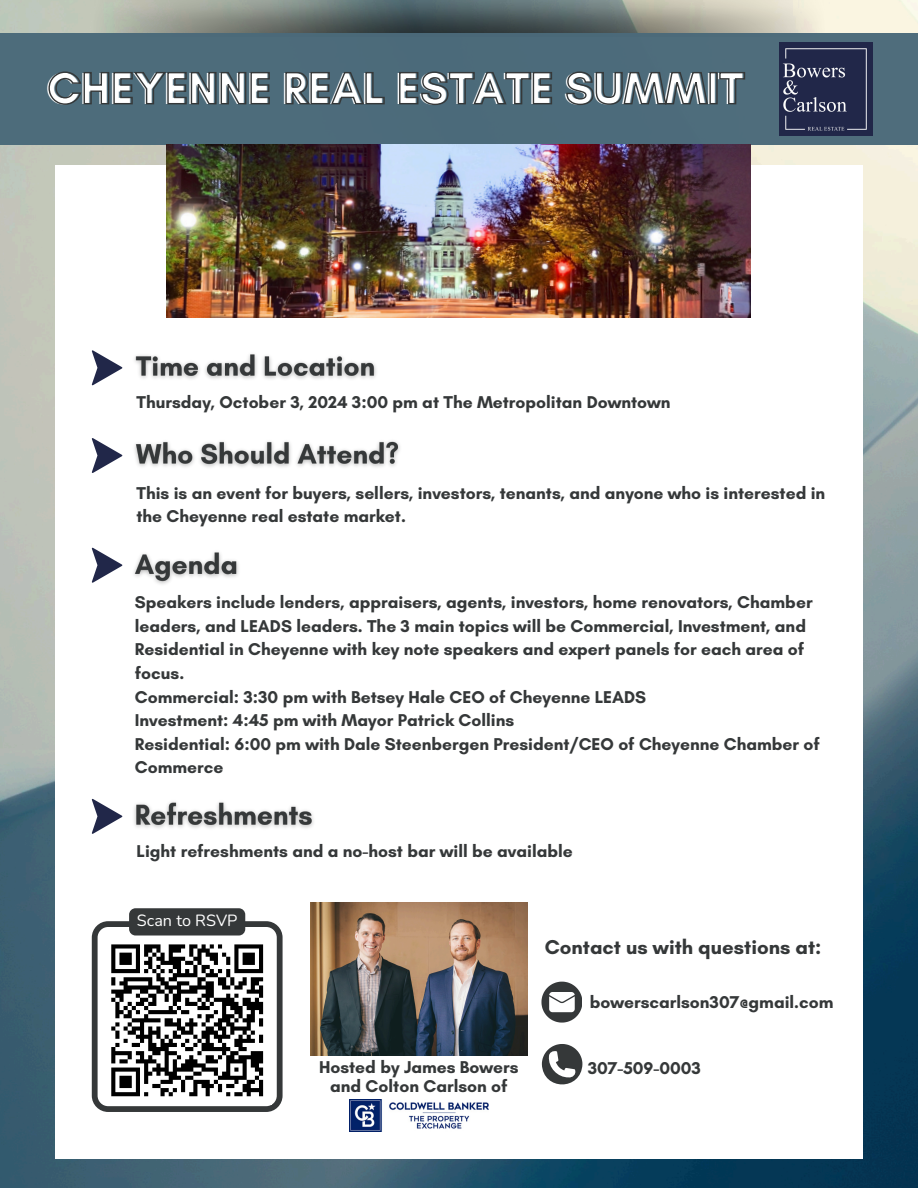
<style>
.page{position:relative;width:918px;height:1188px;background:#fff}
.page>*{position:absolute;margin:0;border:0;box-sizing:border-box;transform-origin:0 0}
.t1{font:700 45.6px "Glacial Indifference";color:#fff}
.t2{font:700 20.4px "Glacial Indifference";color:#353839}
.t3{font:700 17.4px/23.7px "Glacial Indifference";color:#353839}
.t4{font:16.2px "Nunito";color:#fff}
</style>
<div class="page">
<img style="left:0;top:0;width:918px;height:1188px">
<div style="left:55px;top:166px;width:808px;height:993px;background:#fff"></div>
<img style="left:92px;top:0;width:734px;height:33px">
<div style="left:0;top:33px;width:918px;height:112px;background:#4b6a7a"></div>
<img style="left:779px;top:42px;width:94px;height:94px">
<svg style="left:92px;top:438px;width:30px;height:35px"></svg>
<img style="left:134px;top:441px;width:266px;height:26px">
<svg style="left:92px;top:350px;width:30px;height:35px"></svg>
<img style="left:134px;top:354px;width:242px;height:25px">
<svg style="left:92px;top:548px;width:30px;height:34px"></svg>
<img style="left:134px;top:552px;width:105px;height:32px">
<img style="left:167px;top:145px;width:584px;height:173px">
<svg style="left:92px;top:799px;width:30px;height:35px"></svg>
<img style="left:134px;top:802px;width:180px;height:26px">
<img style="left:310px;top:902px;width:217px;height:153px">
<div style="left:129px;top:908px;width:116px;height:28px;background:#353839;border-radius:6px"></div>
<svg style="left:541px;top:982px;width:41px;height:40px"></svg>
<svg style="left:542px;top:1044px;width:40px;height:41px"></svg>
<svg style="left:92px;top:921px;width:190px;height:191px"></svg>
<img style="left:350px;top:1099px;width:138px;height:33px">
<svg style="left:48px;top:71px;width:698px;height:34px"></svg>
<h1 class="t1" style="left:46px;top:61px;width:699px">CHEYENNE REAL ESTATE SUMMIT</h1>
<p class="t3" style="left:136px;top:390px;width:536px">Thursday, October 3, 2024 3:00 pm at The Metropolitan Downtown</p>
<p class="t3" style="left:136px;top:481px;width:690px">This is an event for buyers, sellers, investors, tenants, and anyone who is interested in the Cheyenne real estate market.</p>
<h4 class="t3" style="left:135px;top:590px;width:686px">Speakers include lenders, appraisers, agents, investors, home renovators, Chamber leaders, and LEADS leaders. The 3 main topics will be Commercial, Investment, and Residential in Cheyenne with key note speakers and expert panels for each area of focus.<br>Commercial: 3:30 pm with Betsey Hale CEO of Cheyenne LEADS<br>Investment: 4:45 pm with Mayor Patrick Collins<br>Residential: 6:00 pm with Dale Steenbergen President/CEO of Cheyenne Chamber of Commerce</h4>
<h4 class="t3" style="left:137px;top:839px;width:438px">Light refreshments and a no-host bar will be available</h4>
<p class="t4" style="left:137px;top:909px;width:102px">Scan to RSVP</p>
<h4 class="t3" style="left:319px;top:1057px;width:201px;line-height:19.2px;text-align:center">Hosted by James Bowers and Colton Carlson of</h4>
<p class="t2" style="left:545px;top:935px;width:278px">Contact us with questions at:</p>
<p class="t3" style="left:590px;top:990px;width:245px">bowerscarlson307@gmail.com</p>
<p class="t3" style="left:588px;top:1056px;width:115px">307-509-0003</p>
</div>
